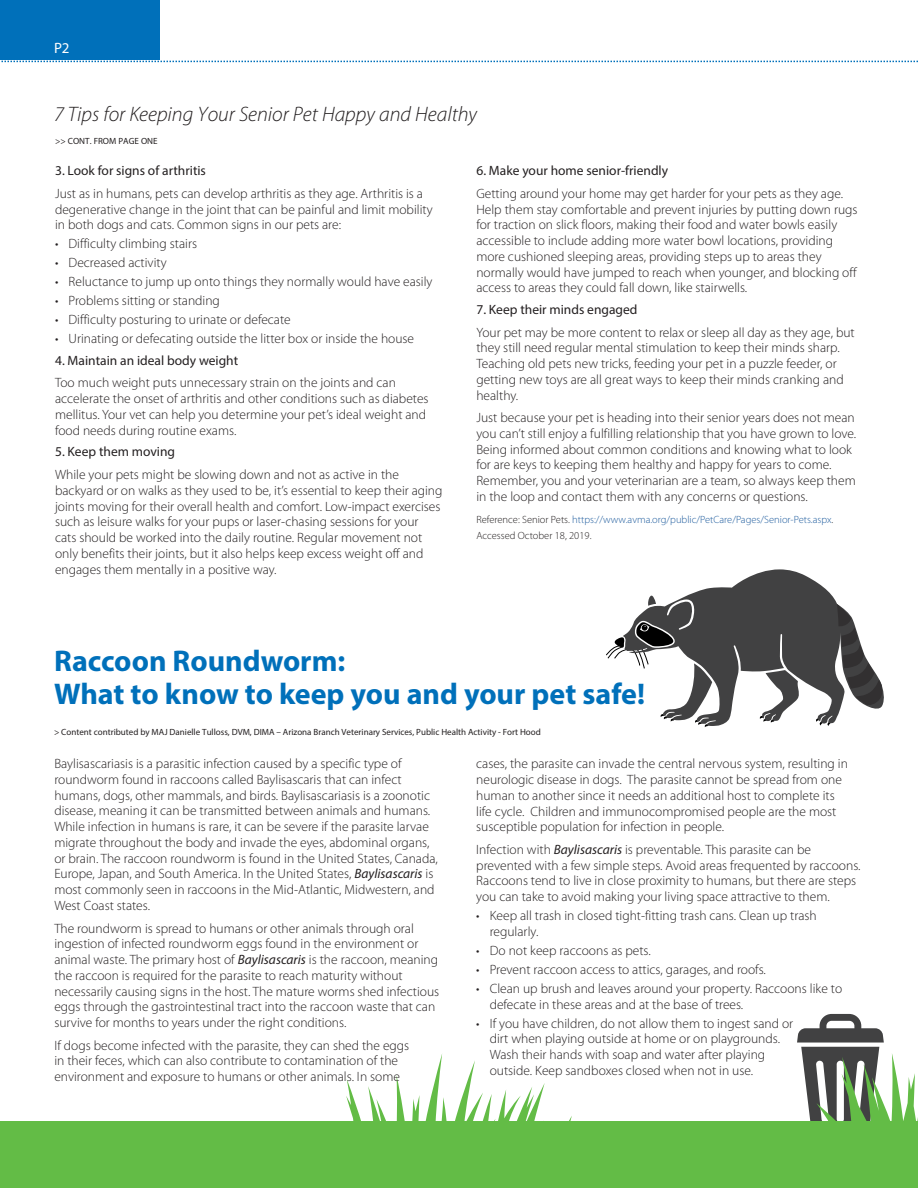
<style>
.page{position:relative;width:918px;height:1188px;background:#fff}
.page>*{position:absolute;margin:0;border:0;box-sizing:border-box;transform-origin:0 0}
.t1{font:700 30px/33px "Myriad Pro";color:#0070ba}
.t2{font:italic 300 21px "Myriad Pro";color:#231f20}
.t3{font:15px "Myriad Pro";color:#fff}
.t4{font:300 13.5px/15.8px "Myriad Pro";color:#231f20}
.t5{font:13.5px "Myriad Pro";color:#231f20}
.t6{font:300 10.5px/15.8px "Myriad Pro";color:#215e9f}
.t7{font:9px "Myriad Pro";color:#231f20}
.s1{color:#231f20}
.s2{font-weight:400;font-style:italic}
</style>
<div class="page">
<div style="left:0;top:0;width:160px;height:60px;background:#0070ba"></div>
<svg style="left:1px;top:61px;width:917px;height:1px"></svg>
<hr style="left:917px;top:321px;width:1px;height:700px;background:#eff2fa">
<svg style="left:797px;top:1014px;width:121px;height:107px"></svg>
<svg style="left:346px;top:1054px;width:226px;height:67px"></svg>
<div style="left:0;top:1121px;width:918px;height:67px;background:#63bc46"></div>
<svg style="left:606px;top:569px;width:278px;height:158px"></svg>
<p class="t3" style="left:54px;top:38px;width:17px">P2</p>
<h2 class="t2" style="left:54px;top:103px;width:425px">7 Tips for Keeping Your Senior Pet Happy and Healthy</h2>
<p class="t7" style="left:55px;top:135px;width:104px">&gt;&gt; CONT. FROM PAGE ONE</p>
<p class="t5" style="left:55px;top:162px;width:152px">3. Look for signs of arthritis</p>
<p class="t4" style="left:55px;top:186px;width:379px">Just as in humans, pets can develop arthritis as they age. Arthritis is a degenerative change in the joint that can be painful and limit mobility in both dogs and cats. Common signs in our pets are:</p>
<p class="t4" style="left:55px;top:236px;width:143px">• Difficulty climbing stairs</p>
<p class="t4" style="left:55px;top:255px;width:113px">• Decreased activity</p>
<p class="t4" style="left:55px;top:274px;width:379px">• Reluctance to jump up onto things they normally would have easily</p>
<p class="t4" style="left:55px;top:293px;width:166px">• Problems sitting or standing</p>
<p class="t4" style="left:55px;top:312px;width:237px">• Difficulty posturing to urinate or defecate</p>
<p class="t4" style="left:55px;top:331px;width:361px">• Urinating or defecating outside the litter box or inside the house</p>
<p class="t5" style="left:55px;top:352px;width:185px">4. Maintain an ideal body weight</p>
<p class="t4" style="left:55px;top:375px;width:375px">Too much weight puts unnecessary strain on the joints and can accelerate the onset of arthritis and other conditions such as diabetes mellitus. Your vet can help you determine your pet’s ideal weight and food needs during routine exams.</p>
<p class="t5" style="left:55px;top:444px;width:122px">5. Keep them moving</p>
<p class="t4" style="left:55px;top:467px;width:389px">While your pets might be slowing down and not as active in the backyard or on walks as they used to be, it’s essential to keep their aging joints moving for their overall health and comfort. Low-impact exercises such as leisure walks for your pups or laser-chasing sessions for your cats should be worked into the daily routine. Regular movement not only benefits their joints, but it also helps keep excess weight off and engages them mentally in a positive way.</p>
<p class="t5" style="left:476px;top:162px;width:193px">6. Make your home senior-friendly</p>
<p class="t4" style="left:476px;top:186px;width:383px">Getting around your home may get harder for your pets as they age.<br>Help them stay comfortable and prevent injuries by putting down rugs for traction on slick floors, making their food and water bowls easily accessible to include adding more water bowl locations, providing more cushioned sleeping areas, providing steps up to areas they normally would have jumped to reach when younger, and blocking off access to areas they could fall down, like stairwells.</p>
<p class="t5" style="left:476px;top:301px;width:163px">7. Keep their minds engaged</p>
<p class="t4" style="left:476px;top:324px;width:380px">Your pet may be more content to relax or sleep all day as they age, but they still need regular mental stimulation to keep their minds sharp.<br>Teaching old pets new tricks, feeding your pet in a puzzle feeder, or getting new toys are all great ways to keep their minds cranking and healthy.</p>
<p class="t4" style="left:476px;top:410px;width:381px">Just because your pet is heading into their senior years does not mean you can’t still enjoy a fulfilling relationship that you have grown to love.<br>Being informed about common conditions and knowing what to look for are keys to keeping them healthy and happy for years to come.<br>Remember, you and your veterinarian are a team, so always keep them in the loop and contact them with any concerns or questions.</p>
<p class="t6" style="left:476px;top:512px;width:359px"><span class="s1">Reference: Senior Pets.</span> https://www.avma.org/public/PetCare/Pages/Senior-Pets.aspx<span class="s1">.<br>Accessed October 18, 2019.</span></p>
<h1 class="t1" style="left:54px;top:643px;width:593px">Raccoon Roundworm:<br>What to know to keep you and your pet safe!</h1>
<p class="t7" style="left:54px;top:727px;width:488px">&gt; Content contributed by MAJ Danielle Tulloss, DVM, DIMA – Arizona Branch Veterinary Services, Public Health Activity - Fort Hood</p>
<p class="t4" style="left:54px;top:756px;width:385px">Baylisascariasis is a parasitic infection caused by a specific type of roundworm found in raccoons called Baylisascaris that can infect humans, dogs, other mammals, and birds. Baylisascariasis is a zoonotic disease, meaning it can be transmitted between animals and humans.<br>While infection in humans is rare, it can be severe if the parasite larvae migrate throughout the body and invade the eyes, abdominal organs, or brain. The raccoon roundworm is found in the United States, Canada, Europe, Japan, and South America. In the United States, <span class="s2">Baylisascaris</span> is most commonly seen in raccoons in the Mid-Atlantic, Midwestern, and West Coast states.</p>
<p class="t4" style="left:54px;top:920px;width:386px">The roundworm is spread to humans or other animals through oral ingestion of infected roundworm eggs found in the environment or animal waste. The primary host of <span class="s2">Baylisascaris</span> is the raccoon, meaning the raccoon is required for the parasite to reach maturity without necessarily causing signs in the host. The mature worms shed infectious eggs through the gastrointestinal tract into the raccoon waste that can survive for months to years under the right conditions.</p>
<p class="t4" style="left:54px;top:1037px;width:356px">If dogs become infected with the parasite, they can shed the eggs in their feces, which can also contribute to contamination of the environment and exposure to humans or other animals. In some</p>
<p class="t4" style="left:476px;top:756px;width:373px">cases, the parasite can invade the central nervous system, resulting in neurologic disease in dogs. The parasite cannot be spread from one human to another since it needs an additional host to complete its life cycle. Children and immunocompromised people are the most susceptible population for infection in people.</p>
<p class="t4" style="left:476px;top:842px;width:386px">Infection with <span class="s2">Baylisascaris</span> is preventable. This parasite can be prevented with a few simple steps. Avoid areas frequented by raccoons.<br>Raccoons tend to live in close proximity to humans, but there are steps you can take to avoid making your living space attractive to them.</p>
<p class="t4" style="left:490px;top:908px;width:329px;text-indent:-14px">• Keep all trash in closed tight-fitting trash cans. Clean up trash regularly.</p>
<p class="t4" style="left:476px;top:943px;width:176px">• Do not keep raccoons as pets.</p>
<p class="t4" style="left:476px;top:962px;width:291px">• Prevent raccoon access to attics, garages, and roofs.</p>
<p class="t4" style="left:490px;top:981px;width:354px;text-indent:-14px">• Clean up brush and leaves around your property. Raccoons like to defecate in these areas and at the base of trees.</p>
<p class="t4" style="left:490px;top:1015px;width:305px;text-indent:-14px">• If you have children, do not allow them to ingest sand or dirt when playing outside at home or on playgrounds.<br>Wash their hands with soap and water after playing outside. Keep sandboxes closed when not in use.</p>
</div>
